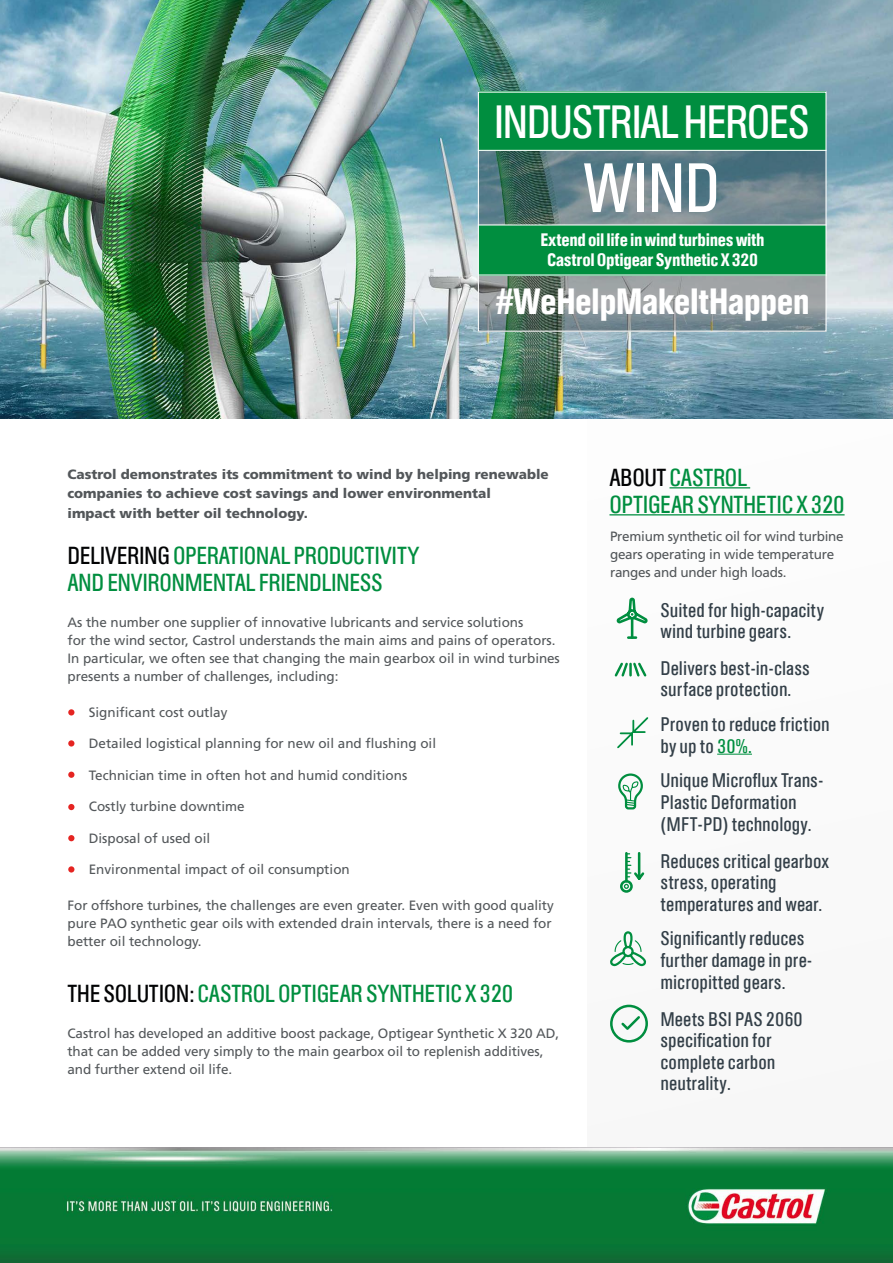
<style>
.page{position:relative;width:893px;height:1263px;background:#fff}
.page>*{position:absolute;margin:0;border:0;box-sizing:border-box;transform-origin:0 0}
.t1{font:63px "Castrol Sans Con";color:#fff}
.t2{font:42.6px "Castrol Sans Con";letter-spacing:-.04em;color:#fff}
.t3{font:500 33.3px "Castrol Sans Con";letter-spacing:-.02em;color:#fff}
.t4{font:22.5px/27px "Castrol Sans Con";letter-spacing:-.02em;color:#008e3f}
.t5{font:18px/21.6px "Castrol Sans Con";color:#333f48}
.t6{font:500 16.5px/19.8px "Castrol Sans Con";letter-spacing:-.02em;color:#fff;text-align:center}
.t7{font:13.5px/18px "Frutiger LT Std";letter-spacing:-.005em;color:#53575a}
.t8{font:900 13.5px/19.5px "Frutiger LT Std";color:#53575a}
.s1{color:#020304}
.s2{color:#008e3f}
</style>
<div class="page">
<svg style="left:68px;top:709px;width:6px;height:6px"></svg>
<svg style="left:68px;top:740px;width:6px;height:6px"></svg>
<svg style="left:68px;top:772px;width:6px;height:6px"></svg>
<img style="left:0;top:0;width:893px;height:419px">
<svg style="left:480px;top:151px;width:344px;height:179px;background:#708589"></svg>
<div style="left:588px;top:419px;width:305px;height:729px;background:#f6f6f6"></div>
<div style="left:478px;top:92px;width:347px;height:59px;background:#008e3f"></div>
<div style="left:478px;top:225px;width:348px;height:51px;background:#008e3f"></div>
<hr style="left:478px;top:150px;width:348px;height:1px;background:#fff">
<hr style="left:478px;top:224px;width:348px;height:1px;background:#fff">
<hr style="left:478px;top:274px;width:349px;height:2px;background:#fff">
<div style="left:478px;top:92px;width:348px;height:240px;border:1px solid #fff"></div>
<hr style="left:669px;top:487px;width:81px;height:1px;background:#008e3f">
<hr style="left:609px;top:514px;width:236px;height:1px;background:#008e3f">
<svg style="left:68px;top:804px;width:6px;height:6px"></svg>
<svg style="left:68px;top:835px;width:6px;height:6px"></svg>
<hr style="left:717px;top:754px;width:35px;height:1px;background:#008e3f">
<svg style="left:616px;top:597px;width:32px;height:42px"></svg>
<hr style="left:631px;top:618px;width:2px;height:20px;background:#008e3f">
<svg style="left:610px;top:852px;width:36px;height:115px"></svg>
<svg style="left:614px;top:662px;width:33px;height:15px"></svg>
<svg style="left:617px;top:717px;width:32px;height:32px"></svg>
<svg style="left:610px;top:1004px;width:38px;height:39px"></svg>
<svg style="left:618px;top:773px;width:25px;height:37px"></svg>
<svg style="left:68px;top:866px;width:6px;height:6px"></svg>
<img style="left:0;top:1148px;width:893px;height:115px">
<h2 class="t2" style="left:494px;top:90px;width:318px">INDUSTRIAL HEROES</h2>
<h1 class="t1" style="left:583px;top:142px;width:138px">WIND</h1>
<p class="t6" style="left:540px;top:230px;width:226px">Extend oil life in wind turbines with<br>Castrol Optigear Synthetic X 320</p>
<h3 class="t3" style="left:496px;top:281px;width:315px">#WeHelpMakeItHappen</h3>
<p class="t8" style="left:68px;top:464px;width:483px">Castrol demonstrates its commitment to wind by helping renewable companies to achieve cost savings and lower environmental<br>impact with better oil technology.</p>
<h3 class="t4" style="left:68px;top:541px;width:354px"><span class="s1">DELIVERING</span> OPERATIONAL PRODUCTIVITY<br>AND ENVIRONMENTAL FRIENDLINESS</h3>
<p class="t7" style="left:68px;top:613px;width:494px">As the number one supplier of innovative lubricants and service solutions<br>for the wind sector, Castrol understands the main aims and pains of operators.<br>In particular, we often see that changing the main gearbox oil in wind turbines presents a number of challenges, including:</p>
<p class="t7" style="left:89px;top:703px;width:140px">Significant cost outlay</p>
<p class="t7" style="left:89px;top:735px;width:349px">Detailed logistical planning for new oil and flushing oil</p>
<p class="t7" style="left:89px;top:766px;width:320px">Technician time in often hot and humid conditions</p>
<p class="t7" style="left:89px;top:798px;width:158px">Costly turbine downtime</p>
<p class="t7" style="left:89px;top:829px;width:123px">Disposal of used oil</p>
<p class="t7" style="left:89px;top:861px;width:263px">Environmental impact of oil consumption</p>
<p class="t7" style="left:68px;top:897px;width:488px">For offshore turbines, the challenges are even greater. Even with good quality pure PAO synthetic gear oils with extended drain intervals, there is a need for better oil technology.</p>
<h3 class="t4" style="left:68px;top:979px;width:447px"><span class="s1">THE SOLUTION:</span> CASTROL OPTIGEAR SYNTHETIC X 320</h3>
<p class="t7" style="left:68px;top:1024px;width:493px">Castrol has developed an additive boost package, Optigear Synthetic X 320 AD, that can be added very simply to the main gearbox oil to replenish additives, and further extend oil life.</p>
<h3 class="t4" style="left:609px;top:463px;width:237px"><span class="s1">ABOUT</span> CASTROL<br>OPTIGEAR SYNTHETIC X 320</h3>
<p class="t7" style="left:610px;top:527px;width:235px">Premium synthetic oil for wind turbine gears operating in wide temperature ranges and under high loads.</p>
<h3 class="t5" style="left:660px;top:599px;width:165px">Suited for high-capacity wind turbine gears.</h3>
<h3 class="t5" style="left:660px;top:657px;width:151px">Delivers best-in-class surface protection.</h3>
<h3 class="t5" style="left:660px;top:713px;width:171px">Proven to reduce friction by up to <span class="s2">30%.</span></h3>
<h3 class="t5" style="left:660px;top:769px;width:165px">Unique Microflux Trans-<br>Plastic Deformation (MFT-PD) technology.</h3>
<h3 class="t5" style="left:660px;top:849px;width:170px">Reduces critical gearbox stress, operating temperatures and wear.</h3>
<h3 class="t5" style="left:660px;top:927px;width:153px">Significantly reduces further damage in pre&shy;micropitted gears.</h3>
<h3 class="t5" style="left:660px;top:1007px;width:144px">Meets BSI PAS 2060 specification for complete carbon neutrality.</h3>
</div>
